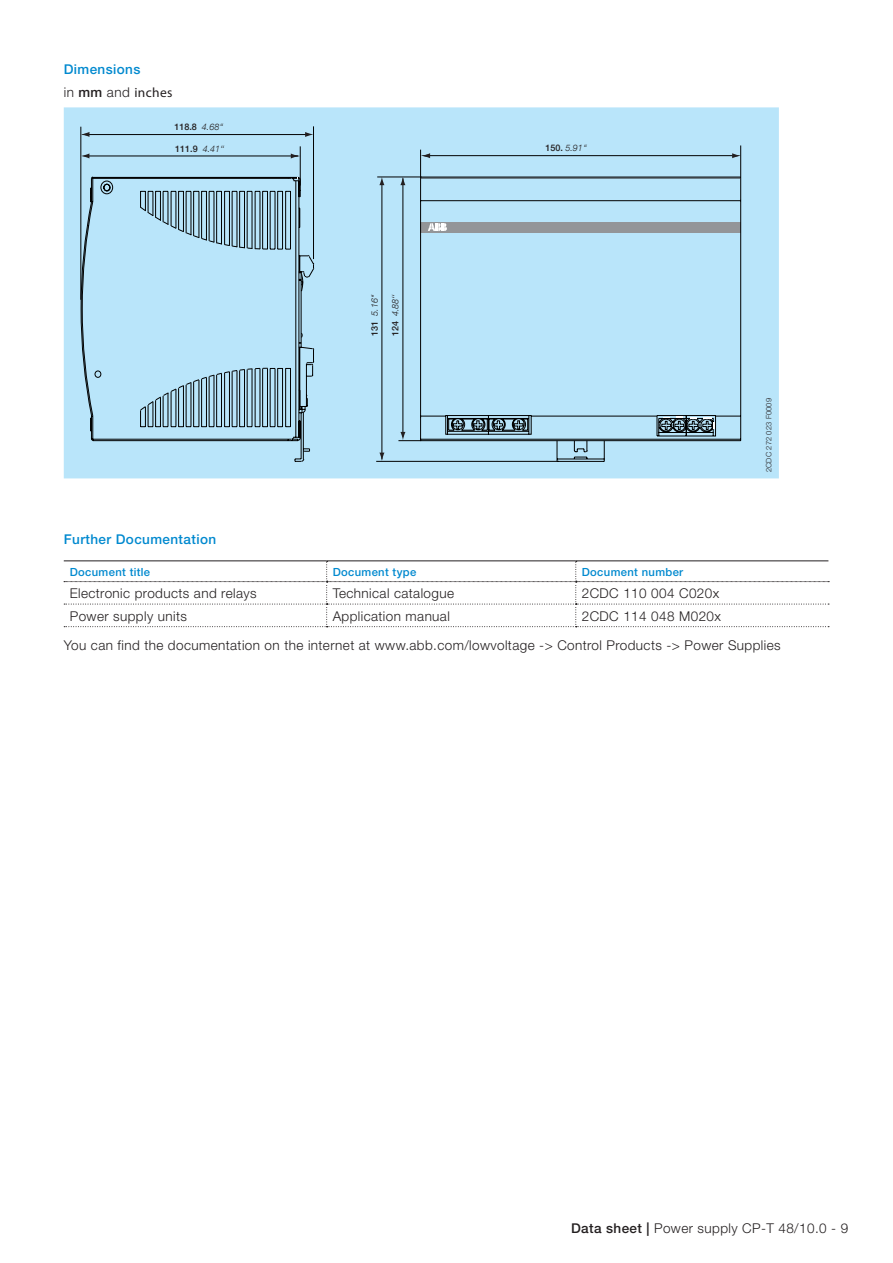
<style>
.page{position:relative;width:893px;height:1263px;background:#fff}
.page>*{position:absolute;margin:0;border:0;box-sizing:border-box;transform-origin:0 0}
.t1{font:300 13.5px "Helvetica Neue LT";letter-spacing:.03em;color:#231f20}
.Section_Title_Level{font:500 13.5px "Helvetica Neue LT";letter-spacing:.03em;color:#0089cf}
.t2{font:13.5px "Myriad Pro";letter-spacing:.03em;color:#231f20}
.Kopfzeile{font:500 11.25px "Helvetica Neue LT";letter-spacing:.03em;color:#0089cf}
.t3{font:italic 300 9px "Helvetica Neue LT Com";color:#231f20}
.Bildnummer{font:300 7.5px "Helvetica Neue LT";letter-spacing:.02em;color:#231f20}
.s1{font-family:"Helvetica Neue LT";font-weight:300}
.s2{font-family:"Helvetica Neue LT";font-weight:500}
.s3{font-weight:500;font-style:normal}
.s4{font-weight:500}
</style>
<div class="page">
<div style="left:64px;top:107px;width:715px;height:371px;background:#b9e5fa"></div>
<hr style="left:81px;top:127px;width:1px;height:173px;background:#010202">
<hr style="left:300px;top:146px;width:1px;height:40px;background:#010202">
<hr style="left:313px;top:126px;width:1px;height:133px;background:#010202">
<hr style="left:83px;top:134px;width:224px;height:1px;background:#010202">
<hr style="left:86px;top:156px;width:212px;height:1px;background:#010202">
<svg style="left:81px;top:177px;width:233px;height:284px;background:#a6cde0"></svg>
<hr style="left:429px;top:155px;width:303px;height:1px;background:#010202">
<hr style="left:740px;top:145px;width:1px;height:32px;background:#010202">
<svg style="left:557px;top:441px;width:48px;height:21px"></svg>
<svg style="left:420px;top:177px;width:321px;height:264px;background:#b1daed"></svg>
<hr style="left:421px;top:178px;width:320px;height:1px;background:#231f20">
<svg style="left:657px;top:415px;width:59px;height:21px"></svg>
<svg style="left:291px;top:153px;width:9px;height:6px"></svg>
<svg style="left:81px;top:153px;width:8px;height:5px"></svg>
<svg style="left:81px;top:132px;width:8px;height:5px"></svg>
<svg style="left:305px;top:132px;width:8px;height:5px"></svg>
<svg style="left:420px;top:150px;width:10px;height:27px"></svg>
<svg style="left:732px;top:153px;width:9px;height:5px"></svg>
<hr style="left:377px;top:177px;width:44px;height:1px;background:#010202">
<hr style="left:382px;top:184px;width:1px;height:275px;background:#010202">
<svg style="left:379px;top:177px;width:5px;height:8px"></svg>
<svg style="left:379px;top:453px;width:5px;height:8px"></svg>
<hr style="left:403px;top:178px;width:1px;height:259px;background:#010202">
<svg style="left:400px;top:177px;width:5px;height:8px"></svg>
<svg style="left:398px;top:432px;width:23px;height:9px"></svg>
<hr style="left:376px;top:461px;width:183px;height:1px;background:#010202">
<svg style="left:64px;top:561px;width:765px;height:66px"></svg>
<p class="Section_Title_Level" style="left:64px;top:61px;width:78px">Dimensions</p>
<p class="t2" style="left:64px;top:84px;width:110px"><span class="s1">in</span> <span class="s2">mm</span> <span class="s1">and</span> inches</p>
<p class="t3" style="left:174px;top:122px;width:50px"><span class="s3">118.8</span> 4.68‘‘</p>
<p class="t3" style="left:175px;top:144px;width:50px"><span class="s3">111.9</span> 4.41‘‘</p>
<p class="t3" style="left:545px;top:142px;width:43px"><span class="s3">150.</span> 5.91‘‘</p>
<p class="t3" style="left:369px;top:336px;width:43px;rotate:-90deg"><span class="s3">131</span> 5.16‘‘</p>
<p class="t3" style="left:390px;top:336px;width:43px;rotate:-90deg"><span class="s3">124</span> 4.88‘‘</p>
<p class="Bildnummer" style="left:764px;top:472px;width:76px;rotate:-90deg">2CDC 272 023 F0009</p>
<p class="Section_Title_Level" style="left:64px;top:531px;width:154px">Further Documentation</p>
<p class="Kopfzeile" style="left:70px;top:565px;width:82px">Document title</p>
<p class="Kopfzeile" style="left:333px;top:565px;width:85px">Document type</p>
<p class="Kopfzeile" style="left:582px;top:565px;width:103px">Document number</p>
<p class="t1" style="left:70px;top:585px;width:188px">Electronic products and relays</p>
<p class="t1" style="left:333px;top:585px;width:123px">Technical catalogue</p>
<p class="t1" style="left:582px;top:585px;width:139px">2CDC 110 004 C020x</p>
<p class="t1" style="left:70px;top:608px;width:119px">Power supply units</p>
<p class="t1" style="left:333px;top:608px;width:119px">Application manual</p>
<p class="t1" style="left:582px;top:608px;width:141px">2CDC 114 048 M020x</p>
<p class="t1" style="left:64px;top:637px;width:718px">You can find the documentation on the internet at www.abb.com/lowvoltage -&gt; Control Products -&gt; Power Supplies</p>
<p class="t1" style="left:571px;top:1220px;width:279px"><span class="s4">Data sheet |</span> Power supply CP-T 48/10.0 - 9</p>
</div>
